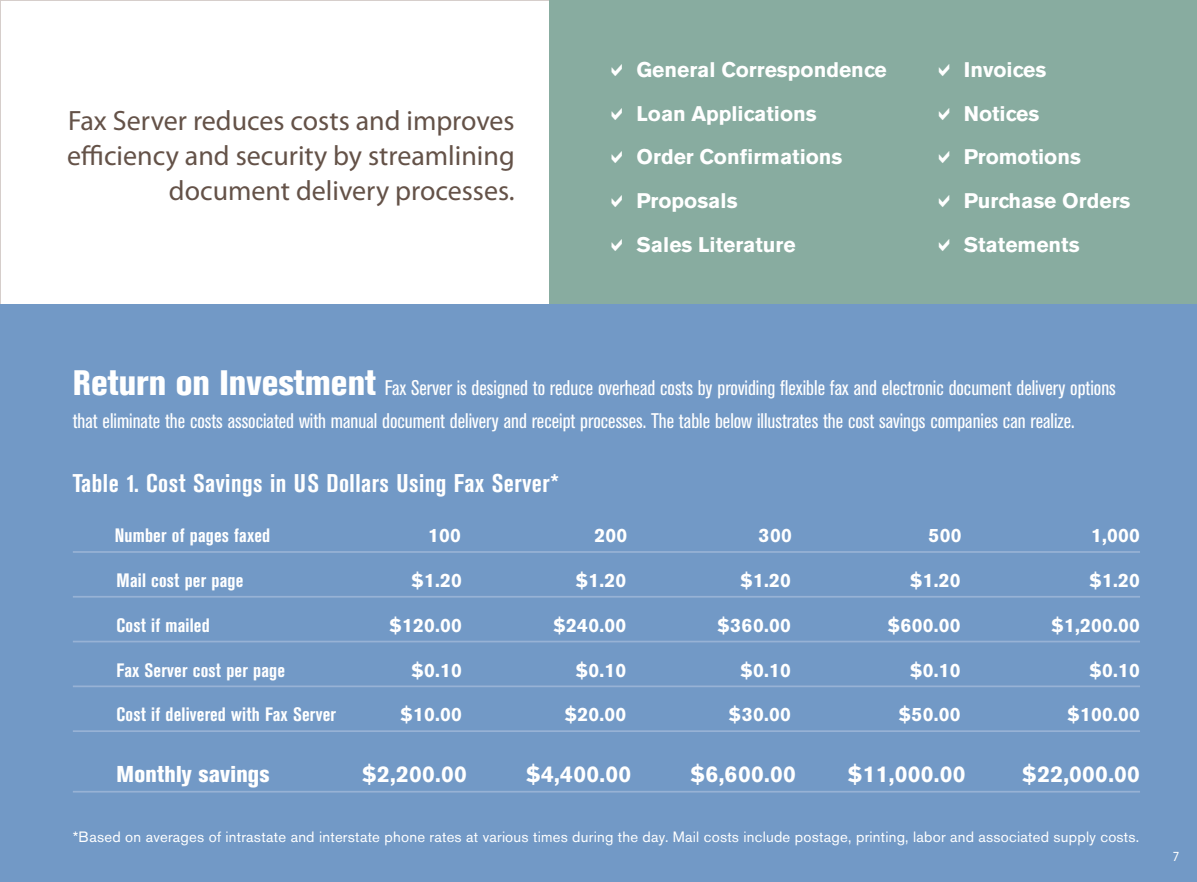
<style>
.page{position:relative;width:1197px;height:882px;background:#fff}
.page>*{position:absolute;margin:0;border:0;box-sizing:border-box;transform-origin:0 0}
.t1{font:28px/35px "Myriad Pro";color:#645248;text-align:right}
.t2{font:700 condensed 25.38px "Akzidenz Grotesk BE";letter-spacing:.02em;color:#fff}
.t3{font:700 22.75px "Akzidenz Grotesk BE";letter-spacing:.01em;color:#fff}
.t4{font:800 condensed 22.75px "Akzidenz Grotesk BE";letter-spacing:.01em;color:#fff}
.t5{font:condensed 21px/33.2px "Akzidenz Grotesk BE";color:#fff}
.t6{font:700 21px "Akzidenz Grotesk BE";color:#fff}
.t7{font:700 19.25px "Akzidenz Grotesk BE";letter-spacing:.01em;color:#fff}
.t8{font:700 condensed 19.25px "Akzidenz Grotesk BE";letter-spacing:.01em;color:#fff}
.t9{font:14.88px "Akzidenz Grotesk BE";letter-spacing:.015em;color:#fff}
.A_Captaris_CAPS_BODY{font:14px "Myriad Pro";color:#fff;scale:.9 1}
.s1{font-weight:800;font-size:35px}
</style>
<div class="page">
<div style="left:550px;top:0;width:647px;height:320px;background:#88aca0"></div>
<div style="left:0;top:305px;width:1197px;height:577px;background:#7299c6"></div>
<hr style="left:73px;top:551px;width:1067px;height:2px;background:#97b2d5">
<hr style="left:73px;top:596px;width:1067px;height:2px;background:#97b2d5">
<hr style="left:73px;top:641px;width:1067px;height:1px;background:#97b2d5">
<hr style="left:73px;top:685px;width:1067px;height:2px;background:#97b2d5">
<hr style="left:73px;top:730px;width:1067px;height:2px;background:#97b2d5">
<hr style="left:73px;top:791px;width:1067px;height:2px;background:#97b2d5">
<p class="t1" style="left:67px;top:103px;width:449px">Fax Server reduces costs and improves efficiency and security by streamlining document delivery processes.</p>
<p class="t6" style="left:637px;top:58px;width:252px">General Correspondence</p>
<p class="t6" style="left:964px;top:58px;width:84px">Invoices</p>
<p class="t6" style="left:637px;top:101px;width:182px">Loan Applications</p>
<p class="t6" style="left:964px;top:101px;width:77px">Notices</p>
<p class="t6" style="left:637px;top:145px;width:208px">Order Confirmations</p>
<p class="t6" style="left:964px;top:145px;width:119px">Promotions</p>
<p class="t6" style="left:637px;top:189px;width:103px">Proposals</p>
<p class="t6" style="left:964px;top:189px;width:168px">Purchase Orders</p>
<p class="t6" style="left:637px;top:233px;width:161px">Sales Literature</p>
<p class="t6" style="left:964px;top:233px;width:117px">Statements</p>
<p class="t5" style="left:73px;top:372px;width:1044px"><span class="s1">Return on Investment</span> Fax Server is designed to reduce overhead costs by providing flexible fax and electronic document delivery options that eliminate the costs associated with manual document delivery and receipt processes. The table below illustrates the cost savings companies can realize.</p>
<p class="t2" style="left:73px;top:469px;width:488px">Table 1. Cost Savings in US Dollars Using Fax Server*</p>
<p class="t8" style="left:115px;top:525px;width:157px">Number of pages faxed</p>
<p class="t7" style="left:428px;top:524px;width:34px">100</p>
<p class="t7" style="left:595px;top:524px;width:34px">200</p>
<p class="t7" style="left:759px;top:524px;width:35px">300</p>
<p class="t7" style="left:928px;top:524px;width:35px">500</p>
<p class="t7" style="left:1091px;top:524px;width:50px">1,000</p>
<p class="t8" style="left:117px;top:569px;width:128px">Mail cost per page</p>
<p class="t7" style="left:411px;top:569px;width:52px">$1.20</p>
<p class="t7" style="left:576px;top:569px;width:52px">$1.20</p>
<p class="t7" style="left:740px;top:569px;width:52px">$1.20</p>
<p class="t7" style="left:910px;top:569px;width:52px">$1.20</p>
<p class="t7" style="left:1089px;top:569px;width:52px">$1.20</p>
<p class="t8" style="left:117px;top:614px;width:95px">Cost if mailed</p>
<p class="t7" style="left:389px;top:614px;width:74px">$120.00</p>
<p class="t7" style="left:553px;top:614px;width:75px">$240.00</p>
<p class="t7" style="left:717px;top:614px;width:75px">$360.00</p>
<p class="t7" style="left:887px;top:614px;width:75px">$600.00</p>
<p class="t7" style="left:1051px;top:614px;width:90px">$1,200.00</p>
<p class="t8" style="left:117px;top:659px;width:170px">Fax Server cost per page</p>
<p class="t7" style="left:411px;top:659px;width:52px">$0.10</p>
<p class="t7" style="left:576px;top:659px;width:52px">$0.10</p>
<p class="t7" style="left:740px;top:659px;width:52px">$0.10</p>
<p class="t7" style="left:910px;top:659px;width:52px">$0.10</p>
<p class="t7" style="left:1089px;top:659px;width:52px">$0.10</p>
<p class="t8" style="left:117px;top:704px;width:221px">Cost if delivered with Fax Server</p>
<p class="t7" style="left:400px;top:704px;width:63px">$10.00</p>
<p class="t7" style="left:565px;top:704px;width:63px">$20.00</p>
<p class="t7" style="left:729px;top:704px;width:64px">$30.00</p>
<p class="t7" style="left:898px;top:704px;width:64px">$50.00</p>
<p class="t7" style="left:1067px;top:704px;width:74px">$100.00</p>
<p class="t4" style="left:117px;top:761px;width:154px">Monthly savings</p>
<p class="t3" style="left:362px;top:761px;width:107px">$2,200.00</p>
<p class="t3" style="left:526px;top:761px;width:107px">$4,400.00</p>
<p class="t3" style="left:690px;top:761px;width:107px">$6,600.00</p>
<p class="t3" style="left:847px;top:761px;width:120px">$11,000.00</p>
<p class="t3" style="left:1022px;top:761px;width:120px">$22,000.00</p>
<p class="t9" style="left:73px;top:828px;width:1068px">*Based on averages of intrastate and interstate phone rates at various times during the day. Mail costs include postage, printing, labor and associated supply costs.</p>
<p class="A_Captaris_CAPS_BODY" style="left:1173px;top:847px;width:9px">7</p>
</div>
